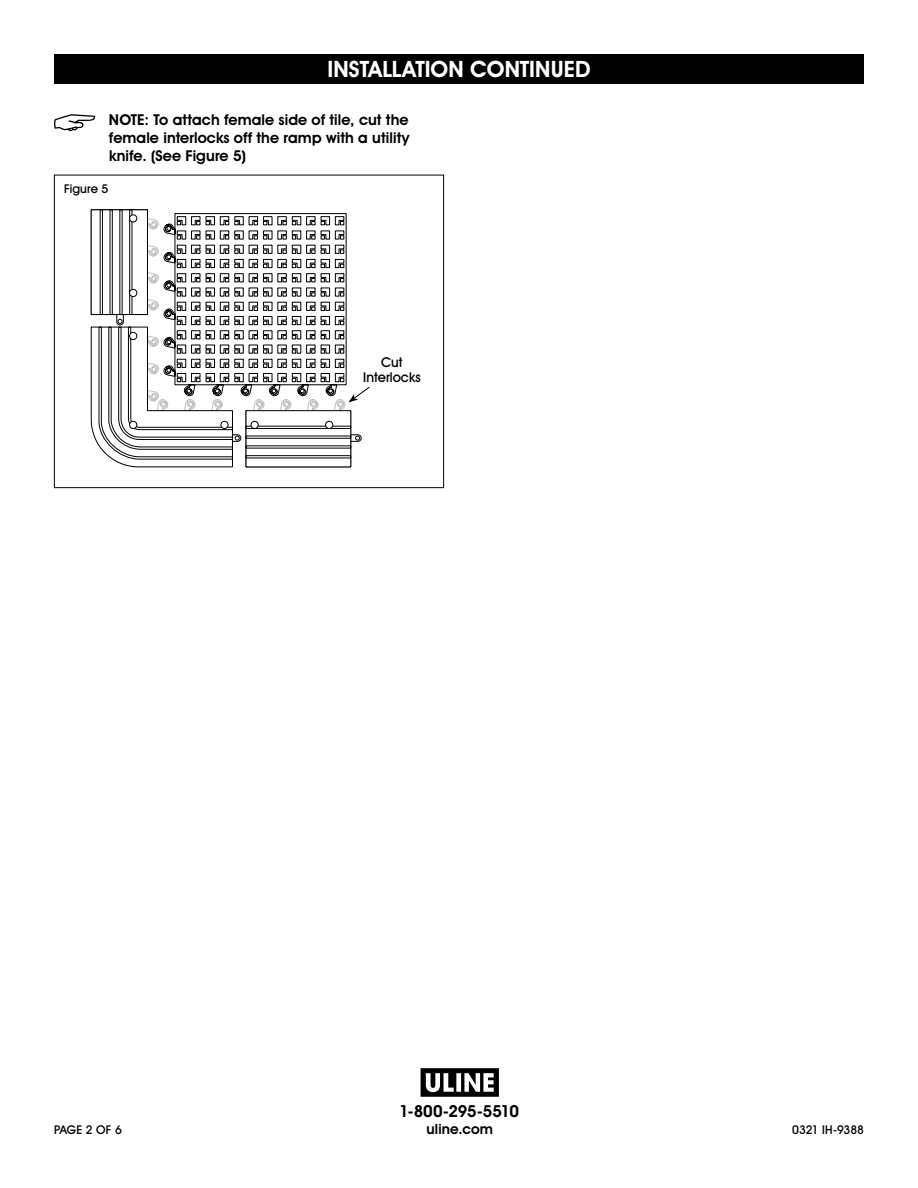
<style>
.page{position:relative;width:918px;height:1188px;background:#fff}
.page>*{position:absolute;margin:0;border:0;box-sizing:border-box;transform-origin:0 0}
.t1{font:700 22.5px "Uline Two Knine";letter-spacing:.005em;color:#fff}
.t2{font:700 16.5px "Uline Two Knine";letter-spacing:-.015em;color:#000}
.t3{font:700 15px/18px "Uline Two Knine";letter-spacing:.005em;color:#000;text-align:justify}
.t4{font:700 14.25px "Uline Two Knine";letter-spacing:.01em;color:#000}
.t5{font:13.5px/15px "Uline Two Knine";color:#000;text-align:center}
.t6{font:12px "Uline Two Knine";letter-spacing:-.005em;color:#000}
</style>
<div class="page">
<div style="left:54px;top:54px;width:810px;height:30px;background:#000"></div>
<div style="left:100px;top:210px;width:3px;height:105px;border:1px solid #000"></div>
<div style="left:110px;top:210px;width:3px;height:105px;border:1px solid #000"></div>
<div style="left:129px;top:210px;width:3px;height:105px;border:1px solid #000"></div>
<div style="left:130px;top:215px;width:7px;height:7px;background:#fff;border-radius:50%"></div>
<div style="left:129px;top:214px;width:8px;height:8px;border:1px solid #000;border-radius:50%"></div>
<svg style="left:321px;top:231px;width:23px;height:8px"></svg>
<svg style="left:292px;top:231px;width:23px;height:8px"></svg>
<svg style="left:278px;top:231px;width:8px;height:8px"></svg>
<svg style="left:249px;top:231px;width:23px;height:8px"></svg>
<svg style="left:235px;top:231px;width:8px;height:8px"></svg>
<svg style="left:206px;top:231px;width:23px;height:8px"></svg>
<svg style="left:321px;top:217px;width:23px;height:8px"></svg>
<svg style="left:292px;top:217px;width:23px;height:8px"></svg>
<svg style="left:278px;top:217px;width:8px;height:8px"></svg>
<svg style="left:249px;top:217px;width:23px;height:8px"></svg>
<svg style="left:235px;top:217px;width:8px;height:8px"></svg>
<svg style="left:206px;top:217px;width:23px;height:8px"></svg>
<svg style="left:147px;top:217px;width:53px;height:22px"></svg>
<svg style="left:91px;top:245px;width:279px;height:223px"></svg>
<div style="left:54px;top:175px;width:390px;height:313px;border:1px solid #000"></div>
<svg style="left:54px;top:114px;width:41px;height:17px"></svg>
<svg style="left:421px;top:1068px;width:78px;height:29px"></svg>
<h1 class="t1" style="left:327px;top:56px;width:265px">INSTALLATION CONTINUED</h1>
<p class="t3" style="left:109px;top:110px;width:302px">NOTE: To attach female side of tile, cut the female interlocks off the ramp with a utility knife. (See Figure 5)</p>
<p class="t6" style="left:64px;top:181px;width:46px">Figure 5</p>
<p class="t5" style="left:363px;top:354px;width:59px">Cut<br>Interlocks</p>
<p class="t2" style="left:399px;top:1101px;width:121px">1-800-295-5510</p>
<p class="t4" style="left:427px;top:1120px;width:68px">uline.com</p>
<p class="t6" style="left:54px;top:1122px;width:69px">PAGE 2 OF 6</p>
<p class="t6" style="left:792px;top:1122px;width:73px">0321 IH-9388</p>
</div>
